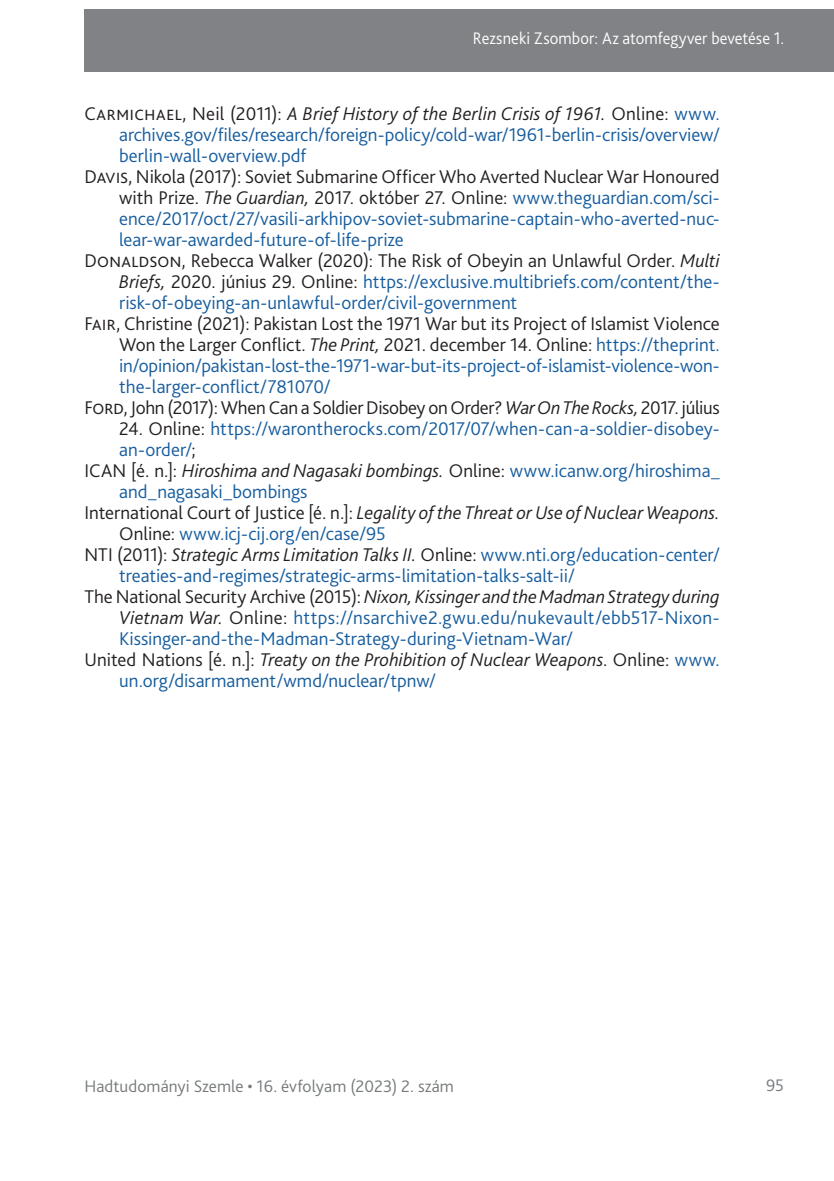
<style>
.page{position:relative;width:834px;height:1181px;background:#fff}
.page>*{position:absolute;margin:0;border:0;box-sizing:border-box;transform-origin:0 0}
._6__Bibliography{font:300 19.25px/21px "Bliss Pro";letter-spacing:.005em;color:#175d9e;text-align:justify}
._6__Bibliography-2{font:300 19.25px/21px "Bliss Pro";letter-spacing:-.01em;color:#231f20}
.t1{font:300 17.5px "Bliss Pro";letter-spacing:.005em;color:#767a7c}
.t2{font:300 17.5px "Bliss Pro";letter-spacing:.015em;color:#fff;scale:.95 1}
.s1{color:#231f20}
.s2{font-style:italic;color:#231f20}
.s3{font-style:italic}
.s4{color:#175d9e}
</style>
<div class="page">
<div style="left:84px;top:9px;width:749px;height:63px;background:#808285"></div>
<p class="t2" style="left:472px;top:27px;width:329px">Rezsneki Zsombor: Az atomfegyver bevetése 1.</p>
<p class="_6__Bibliography" style="left:119px;top:103px;width:602px;text-indent:-35px"><span class="s1">Carmichael, Neil (2011):</span> <span class="s2">A Brief History of the Berlin Crisis of 1961.</span> <span class="s1">Online:</span> www. archives.gov/files/research/foreign-policy/cold-war/1961-berlin-crisis/overview/ berlin-wall-overview.pdf</p>
<p class="_6__Bibliography" style="left:119px;top:166px;width:602px;text-indent:-35px"><span class="s1">Davis, Nikola (2017): Soviet Submarine Officer Who Averted Nuclear War Honoured with Prize.</span> <span class="s2">The Guardian,</span> <span class="s1">2017. október 27. Online:</span> www.theguardian.com/sci&shy;ence/2017/oct/27/vasili-arkhipov-soviet-submarine-captain-who-averted-nuc&shy;lear-war-awarded-future-of-life-prize</p>
<p class="_6__Bibliography" style="left:119px;top:250px;width:602px;text-indent:-35px"><span class="s1">Donaldson, Rebecca Walker (2020): The Risk of Obeyin an Unlawful Order.</span> <span class="s2">Multi Briefs,</span> <span class="s1">2020. június 29. Online:</span> https://exclusive.multibriefs.com/content/the&shy;risk-of-obeying-an-unlawful-order/civil-government</p>
<p class="_6__Bibliography" style="left:119px;top:313px;width:602px;text-indent:-35px"><span class="s1">Fair, Christine (2021): Pakistan Lost the 1971 War but its Project of Islamist Violence Won the Larger Conflict.</span> <span class="s2">The Print,</span> <span class="s1">2021. december 14. Online:</span> https://theprint. in/opinion/pakistan-lost-the-1971-war-but-its-project-of-islamist-violence-won&shy;the-larger-conflict/781070/</p>
<p class="_6__Bibliography-2" style="left:84px;top:397px;width:636px">Ford, John (2017): When Can a Soldier Disobey on Order? <span class="s3">War On The Rocks,</span> 2017. július</p>
<p class="_6__Bibliography" style="left:119px;top:418px;width:602px"><span class="s1">24. Online:</span> https://warontherocks.com/2017/07/when-can-a-soldier-disobey&shy;an-order/<span class="s1">;</span></p>
<p class="_6__Bibliography" style="left:119px;top:460px;width:602px;text-indent:-35px"><span class="s1">ICAN [é. n.]:</span> <span class="s2">Hiroshima and Nagasaki bombings.</span> <span class="s1">Online:</span> www.icanw.org/hiroshima_ and_nagasaki_bombings</p>
<p class="_6__Bibliography-2" style="left:119px;top:502px;width:602px;text-indent:-35px">International Court of Justice [é. n.]: <span class="s3">Legality of the Threat or Use of Nuclear Weapons.<br></span>Online: <span class="s4">www.icj-cij.org/en/case/95</span></p>
<p class="_6__Bibliography" style="left:119px;top:544px;width:602px;text-indent:-35px"><span class="s1">NTI (2011):</span> <span class="s2">Strategic Arms Limitation Talks II.</span> <span class="s1">Online:</span> www.nti.org/education-center/ treaties-and-regimes/strategic-arms-limitation-talks-salt-ii/</p>
<p class="_6__Bibliography" style="left:119px;top:586px;width:602px;text-indent:-35px"><span class="s1">The National Security Archive (2015):</span> <span class="s2">Nixon, Kissinger and the Madman Strategy during Vietnam War.</span> <span class="s1">Online:</span> https://nsarchive2.gwu.edu/nukevault/ebb517-Nixon-Kissinger-and-the-Madman-Strategy-during-Vietnam-War/</p>
<p class="_6__Bibliography" style="left:119px;top:649px;width:602px;text-indent:-35px"><span class="s1">United Nations [é. n.]:</span> <span class="s2">Treaty on the Prohibition of Nuclear Weapons</span><span class="s1">. Online:</span> www. un.org/disarmament/wmd/nuclear/tpnw/</p>
<p class="t1" style="left:84px;top:1075px;width:371px">Hadtudományi Szemle • 16. évfolyam (2023) 2. szám</p>
<p class="t1" style="left:765px;top:1074px;width:20px">95</p>
</div>
